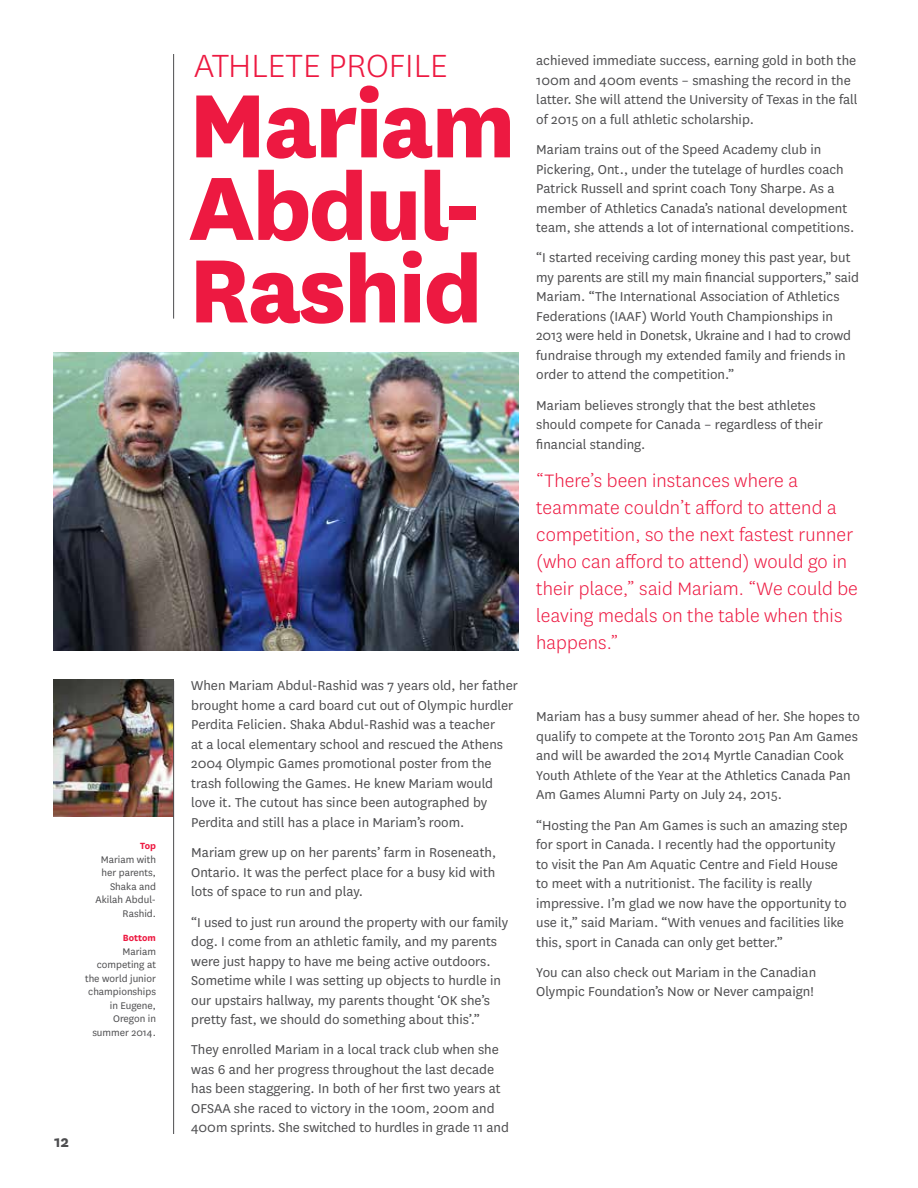
<style>
.page{position:relative;width:918px;height:1188px;background:#fff}
.page>*{position:absolute;margin:0;border:0;box-sizing:border-box;transform-origin:0 0}
.t1{font:800 105px/82.5px "National";letter-spacing:-.025em;color:#ed1941}
.t2{font:300 37.5px "National";color:#ed1941}
.t3{font:300 21px/27px "National";letter-spacing:.005em;color:#ed1941}
.t4{font:700 18px "National";color:#4d4d4f}
.t5{font:15px/19.5px "National";color:#4d4d4f}
.t6{font:11.25px/13.5px "National";color:#4d4d4f;text-align:right}
.t7{font:700 10.5px "National";color:#ed1941}
</style>
<div class="page">
<img style="left:54px;top:680px;width:119px;height:137px">
<hr style="left:173px;top:54px;width:1px;height:265px;background:#4d4d4f">
<img style="left:54px;top:353px;width:464px;height:297px">
<hr style="left:173px;top:681px;width:1px;height:453px;background:#4d4d4f">
<p class="t7" style="left:140px;top:839px;width:17px">Top</p>
<p class="t6" style="left:96px;top:852px;width:62px">Mariam with her parents,<br>Shaka and<br>Akilah Abdul-<br>Rashid.</p>
<p class="t7" style="left:123px;top:931px;width:35px">Bottom</p>
<p class="t6" style="left:85px;top:944px;width:72px">Mariam competing at the world junior championships in Eugene,<br>Oregon in summer 2014.</p>
<p class="t4" style="left:54px;top:1129px;width:17px">12</p>
<h2 class="t2" style="left:194px;top:42px;width:255px">ATHLETE PROFILE</h2>
<h1 class="t1" style="left:188px;top:76px;width:329px">Mariam<br>Abdul-<br>Rashid</h1>
<p class="t5" style="left:191px;top:675px;width:328px">When Mariam Abdul-Rashid was 7 years old, her father brought home a card board cut out of Olympic hurdler Perdita Felicien. Shaka Abdul-Rashid was a teacher<br>at a local elementary school and rescued the Athens 2004 Olympic Games promotional poster from the trash following the Games. He knew Mariam would love it. The cutout has since been autographed by Perdita and still has a place in Mariam’s room.</p>
<p class="t5" style="left:191px;top:842px;width:307px;text-align:justify">Mariam grew up on her parents’ farm in Roseneath, Ontario. It was the perfect place for a busy kid with lots of space to run and play.</p>
<p class="t5" style="left:191px;top:912px;width:318px">“I used to just run around the property with our family dog. I come from an athletic family, and my parents were just happy to have me being active outdoors.<br>Sometime while I was setting up objects to hurdle in our upstairs hallway, my parents thought ‘OK she’s pretty fast, we should do something about this’.”</p>
<p class="t5" style="left:191px;top:1039px;width:319px">They enrolled Mariam in a local track club when she was 6 and her progress throughout the last decade has been staggering. In both of her first two years at OFSAA she raced to victory in the 100m, 200m and 400m sprints. She switched to hurdles in grade 11 and</p>
<p class="t5" style="left:536px;top:50px;width:323px">achieved immediate success, earning gold in both the 100m and 400m events – smashing the record in the latter. She will attend the University of Texas in the fall of 2015 on a full athletic scholarship.</p>
<p class="t5" style="left:536px;top:139px;width:320px">Mariam trains out of the Speed Academy club in Pickering, Ont., under the tutelage of hurdles coach Patrick Russell and sprint coach Tony Sharpe. As a member of Athletics Canada’s national development team, she attends a lot of international competitions.</p>
<p class="t5" style="left:536px;top:247px;width:324px">“I started receiving carding money this past year, but my parents are still my main financial supporters,” said Mariam. “The International Association of Athletics Federations (IAAF) World Youth Championships in 2013 were held in Donetsk, Ukraine and I had to crowd fundraise through my extended family and friends in order to attend the competition.”</p>
<p class="t5" style="left:536px;top:395px;width:288px">Mariam believes strongly that the best athletes should compete for Canada – regardless of their financial standing.</p>
<h3 class="t3" style="left:536px;top:467px;width:323px">“There’s been instances where a teammate couldn’t afford to attend a competition, so the next fastest runner (who can afford to attend) would go in their place,” said Mariam. “We could be leaving medals on the table when this happens.”</h3>
<p class="t5" style="left:536px;top:706px;width:325px">Mariam has a busy summer ahead of her. She hopes to qualify to compete at the Toronto 2015 Pan Am Games and will be awarded the 2014 Myrtle Canadian Cook Youth Athlete of the Year at the Athletics Canada Pan Am Games Alumni Party on July 24, 2015.</p>
<p class="t5" style="left:536px;top:815px;width:313px">“Hosting the Pan Am Games is such an amazing step for sport in Canada. I recently had the opportunity to visit the Pan Am Aquatic Centre and Field House to meet with a nutritionist. The facility is really impressive. I’m glad we now have the opportunity to use it,” said Mariam. “With venues and facilities like this, sport in Canada can only get better.”</p>
<p class="t5" style="left:536px;top:962px;width:281px">You can also check out Mariam in the Canadian<br>Olympic Foundation’s Now or Never campaign!</p>
</div>
